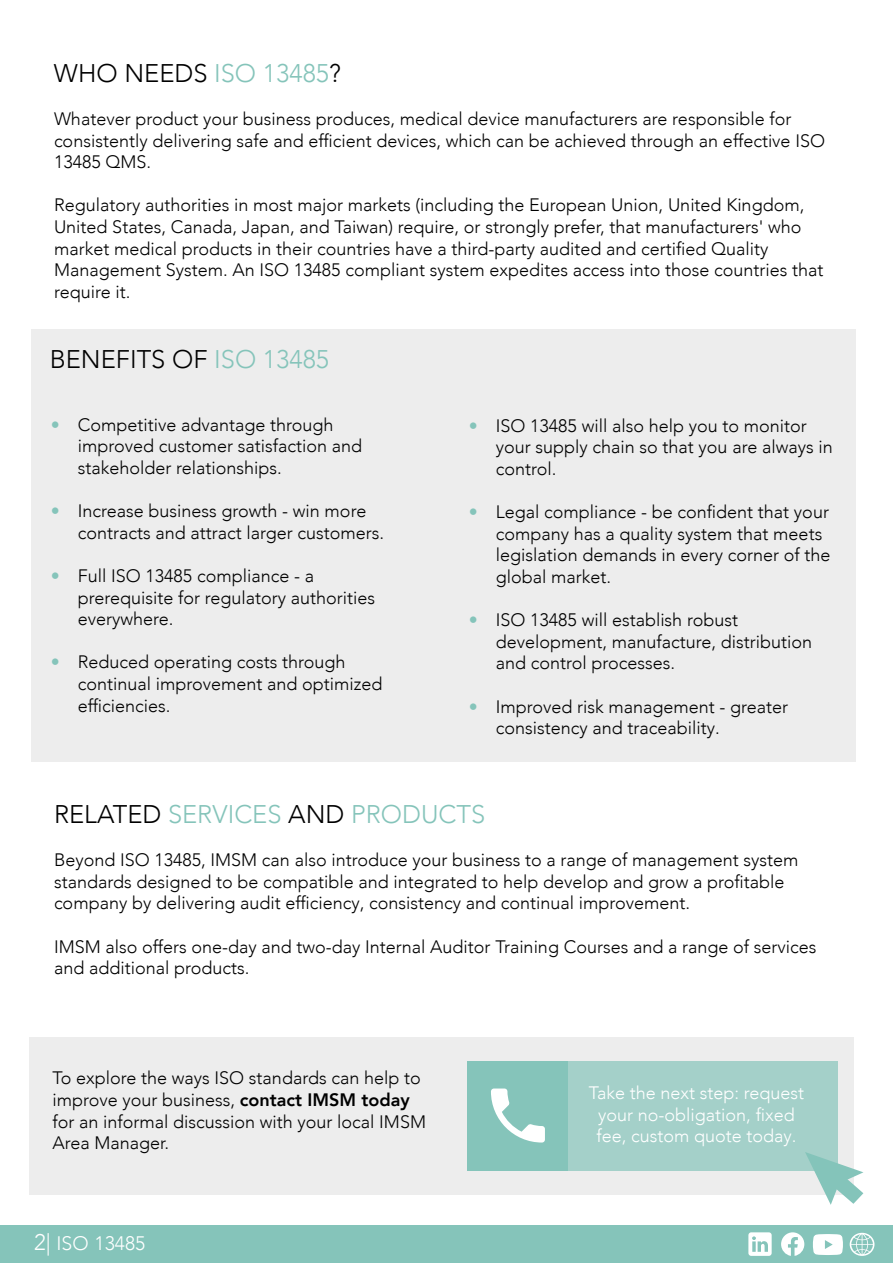
<style>
.page{position:relative;width:893px;height:1263px;background:#fff}
.page>*{position:absolute;margin:0;border:0;box-sizing:border-box;transform-origin:0 0}
.t1{font:300 25.5px "Avenir LT Com";color:#000}
.t2{font:300 25.5px "Avenir LT Com";color:#85c4ba}
.t3{font:300 19.5px "Avenir LT Com";color:#fff}
.t4{font:300 18px/21.6px "Avenir LT Com";color:#000}
.t5{font:300 18px/21.6px "Avenir LT Com";color:#fff;text-align:center}
.s1{color:#85c4ba}
.s2{color:#000}
.s3{font-weight:800}
.s4{font-size:22.5px}
</style>
<div class="page">
<div style="left:31px;top:330px;width:824px;height:432px;background:#ededed"></div>
<div style="left:0;top:1225px;width:893px;height:38px;background:#85c4ba"></div>
<div style="left:30px;top:1037px;width:824px;height:157px;background:#ededed"></div>
<div style="left:568px;top:1061px;width:269px;height:109px;background:#a4d0c9"></div>
<div style="left:468px;top:1061px;width:100px;height:109px;background:#85c4ba"></div>
<svg style="left:491px;top:1088px;width:54px;height:54px"></svg>
<svg style="left:805px;top:1152px;width:58px;height:53px"></svg>
<svg style="left:813px;top:1234px;width:30px;height:21px"></svg>
<svg style="left:850px;top:1233px;width:24px;height:23px"></svg>
<svg style="left:781px;top:1232px;width:23px;height:24px"></svg>
<svg style="left:748px;top:1232px;width:24px;height:24px"></svg>
<h1 class="t1" style="left:54px;top:58px;width:288px">WHO NEEDS <span class="s1">ISO 13485</span>?</h1>
<p class="t4" style="left:54px;top:108px;width:772px">Whatever product your business produces, medical device manufacturers are responsible for consistently delivering safe and efficient devices, which can be achieved through an effective ISO<br>13485 QMS.</p>
<p class="t4" style="left:54px;top:194px;width:771px">Regulatory authorities in most major markets (including the European Union, United Kingdom, United States, Canada, Japan, and Taiwan) require, or strongly prefer, that manufacturers' who market medical products in their countries have a third-party audited and certified Quality Management System. An ISO 13485 compliant system expedites access into those countries that require it.</p>
<h1 class="t1" style="left:50px;top:344px;width:281px">BENEFITS OF <span class="s1">ISO 13485</span></h1>
<p class="t4" style="left:78px;top:415px;width:286px;text-indent:-27px"><span class="s1">•</span> Competitive advantage through improved customer satisfaction and stakeholder relationships.</p>
<p class="t4" style="left:78px;top:500px;width:308px;text-indent:-27px"><span class="s1">•</span> Increase business growth - win more contracts and attract larger customers.</p>
<p class="t4" style="left:78px;top:566px;width:299px;text-indent:-27px"><span class="s1">•</span> Full ISO 13485 compliance - a prerequisite for regulatory authorities everywhere.</p>
<p class="t4" style="left:78px;top:653px;width:306px;text-indent:-27px"><span class="s1">•</span> Reduced operating costs through continual improvement and optimized efficiencies.</p>
<p class="t4" style="left:496px;top:416px;width:338px;text-indent:-27px"><span class="s1">•</span> ISO 13485 will also help you to monitor your supply chain so that you are always in control.</p>
<p class="t4" style="left:496px;top:501px;width:336px;text-indent:-27px"><span class="s1">•</span> Legal compliance - be confident that your company has a quality system that meets legislation demands in every corner of the global market.</p>
<p class="t4" style="left:496px;top:609px;width:318px;text-indent:-27px"><span class="s1">•</span> ISO 13485 will establish robust development, manufacture, distribution and control processes.</p>
<p class="t4" style="left:496px;top:697px;width:294px;text-indent:-27px"><span class="s1">•</span> Improved risk management - greater consistency and traceability.</p>
<h1 class="t2" style="left:54px;top:799px;width:433px"><span class="s2">RELATED</span> SERVICES <span class="s2">AND</span> PRODUCTS</h1>
<p class="t4" style="left:54px;top:849px;width:746px">Beyond ISO 13485, IMSM can also introduce your business to a range of management system standards designed to be compatible and integrated to help develop and grow a profitable company by delivering audit efficiency, consistency and continual improvement.</p>
<p class="t4" style="left:54px;top:937px;width:764px">IMSM also offers one-day and two-day Internal Auditor Training Courses and a range of services and additional products.</p>
<p class="t4" style="left:52px;top:1069px;width:375px">To explore the ways ISO standards can help to improve your business, <span class="s3">contact IMSM today </span>for an informal discussion with your local IMSM Area Manager.</p>
<p class="t3" style="left:34px;top:1235px;width:113px"><span class="s4">2|</span> ISO 13485</p>
<p class="t5" style="left:589px;top:1082px;width:217px">Take the next step: request your no-obligation, fixed fee, custom quote today.</p>
</div>
